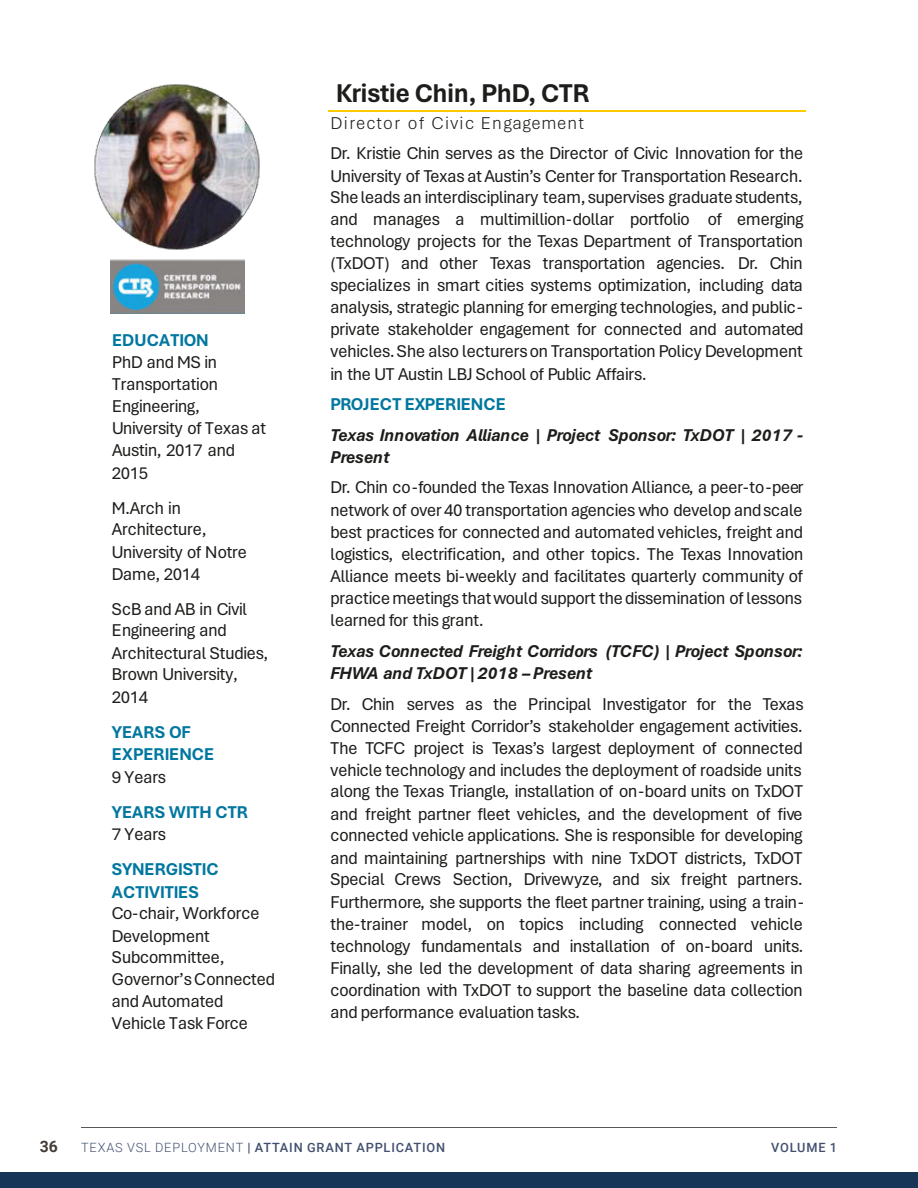
<style>
.page{position:relative;width:918px;height:1188px;background:#fff}
.page>*{position:absolute;margin:0;border:0;box-sizing:border-box;transform-origin:0 0}
.t1{font:700 27px "Aptos Display";color:#1d1d1b}
.t2{font:18px/22px "Aptos Display";color:#1d1d1b}
.t3{font:italic 700 18px/22.5px "Aptos Display";letter-spacing:-.01em;color:#1d1d1b}
.t4{font:700 18px/22.5px "Aptos Display";letter-spacing:.01em;color:#00779f}
.t5{font:300 18px "Aptos";letter-spacing:.065em;color:#1d1d1b}
.t6{font:700 15.75px "Roboto";color:#453d37}
.t7{font:500 12.75px "Roboto";letter-spacing:.065em;color:#414f6f}
.s1{font-weight:300}
</style>
<div class="page">
<div style="left:0;top:1173px;width:918px;height:15px;background:#173557"></div>
<hr style="left:81px;top:1127px;width:756px;height:1px;background:#1d1d1b">
<hr style="left:328px;top:111px;width:478px;height:1px;background:#feca00">
<img style="left:94px;top:84px;width:166px;height:166px">
<img style="left:110px;top:260px;width:134px;height:54px">
<p class="t4" style="left:112px;top:328px;width:98px">EDUCATION</p>
<p class="t2" style="left:112px;top:351px;width:155px">PhD and MS in<br>Transportation<br>Engineering,<br>University of Texas at<br>Austin, 2017 and<br>2015</p>
<p class="t2" style="left:112px;top:496px;width:136px">M.Arch in<br>Architecture,<br>University of Notre<br>Dame, 2014</p>
<p class="t2" style="left:112px;top:597px;width:158px">ScB and AB in Civil<br>Engineering and<br>Architectural Studies,<br>Brown University,<br>2014</p>
<p class="t4" style="left:112px;top:720px;width:104px">YEARS OF<br>EXPERIENCE</p>
<p class="t2" style="left:112px;top:765px;width:56px">9 Years</p>
<p class="t4" style="left:112px;top:800px;width:137px">YEARS WITH CTR</p>
<p class="t2" style="left:112px;top:823px;width:56px">7 Years</p>
<p class="t4" style="left:112px;top:857px;width:108px">SYNERGISTIC<br>ACTIVITIES</p>
<p class="t2" style="left:112px;top:901px;width:165px">Co-chair, Workforce<br>Development<br>Subcommittee,<br>Governor’s Connected and Automated<br>Vehicle Task Force</p>
<h1 class="t1" style="left:336px;top:74px;width:255px">Kristie Chin, PhD, CTR</h1>
<p class="t5" style="left:331px;top:110px;width:255px">Director of Civic Engagement</p>
<p class="t2" style="left:331px;top:141px;width:475px;text-align:justify">Dr. Kristie Chin serves as the Director of Civic Innovation for the University of Texas at Austin’s Center for Transportation Research.<br>She leads an interdisciplinary team, supervises graduate students, and manages a multimillion-dollar portfolio of emerging technology projects for the Texas Department of Transportation (TxDOT) and other Texas transportation agencies. Dr. Chin specializes in smart cities systems optimization, including data analysis, strategic planning for emerging technologies, and public&shy;private stakeholder engagement for connected and automated vehicles. She also lecturers on Transportation Policy Development in the UT Austin LBJ School of Public Affairs.</p>
<p class="t4" style="left:331px;top:392px;width:177px">PROJECT EXPERIENCE</p>
<p class="t3" style="left:331px;top:423px;width:474px">Texas Innovation Alliance | Project Sponsor: TxDOT | 2017 -<br>Present</p>
<p class="t2" style="left:331px;top:476px;width:475px;text-align:justify">Dr. Chin co-founded the Texas Innovation Alliance, a peer-to-peer network of over 40 transportation agencies who develop and scale best practices for connected and automated vehicles, freight and logistics, electrification, and other topics. The Texas Innovation Alliance meets bi-weekly and facilitates quarterly community of practice meetings that would support the dissemination of lessons learned for this grant.</p>
<p class="t3" style="left:331px;top:639px;width:473px">Texas Connected Freight Corridors (TCFC) | Project Sponsor:<br>FHWA and TxDOT | 2018 – Present</p>
<p class="t2" style="left:331px;top:692px;width:475px">Dr. Chin serves as the Principal Investigator for the Texas Connected Freight Corridor’s stakeholder engagement activities.<br>The TCFC project is Texas’s largest deployment of connected vehicle technology and includes the deployment of roadside units along the Texas Triangle, installation of on-board units on TxDOT and freight partner fleet vehicles, and the development of five connected vehicle applications. She is responsible for developing and maintaining partnerships with nine TxDOT districts, TxDOT Special Crews Section, Drivewyze, and six freight partners.<br>Furthermore, she supports the fleet partner training, using a train&shy;the-trainer model, on topics including connected vehicle technology fundamentals and installation of on-board units.<br>Finally, she led the development of data sharing agreements in coordination with TxDOT to support the baseline data collection and performance evaluation tasks.</p>
<p class="t6" style="left:40px;top:1135px;width:20px">36</p>
<p class="t7" style="left:81px;top:1139px;width:365px"><span class="s1">TEXAS VSL DEPLOYMENT</span> | ATTAIN GRANT APPLICATION</p>
<p class="t7" style="left:771px;top:1139px;width:67px">VOLUME 1</p>
</div>
